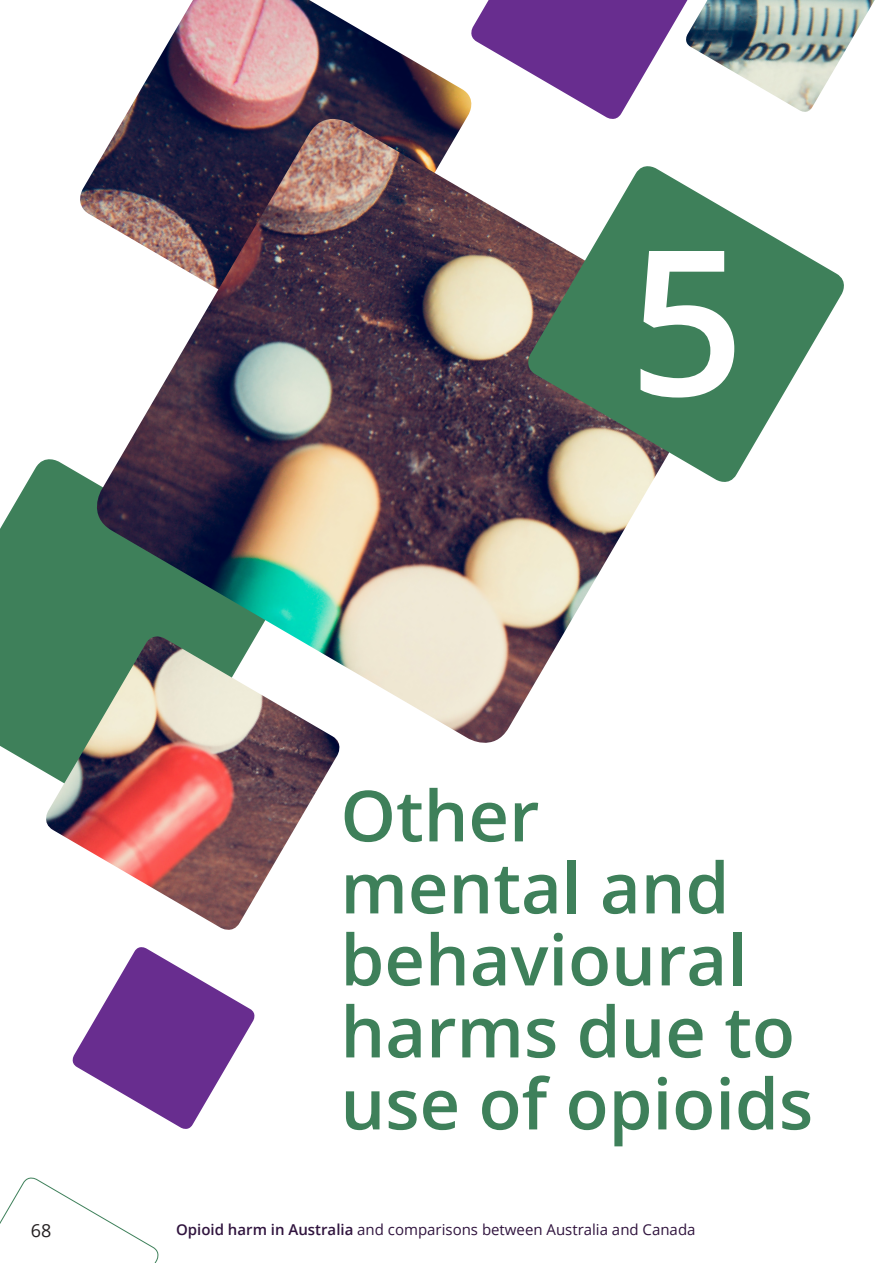
<style>
.page{position:relative;width:893px;height:1263px;background:#fff}
.page>*{position:absolute;margin:0;border:0;box-sizing:border-box;transform-origin:0 0}
.t1{font:600 202.5px "Open Sans";color:#fff}
.t2{font:600 70.5px/72px "Open Sans";color:#3e805a}
.t3{font:18px "Open Sans";color:#231f20}
.t4{font:15px "Open Sans";color:#30143e}
.s1{font-weight:600}
</style>
<div class="page">
<svg style="left:0;top:1177px;width:159px;height:86px"></svg>
<svg style="left:0;top:459px;width:86px;height:311px;background:#528d6b"></svg>
<img style="left:80px;top:0;width:387px;height:212px">
<img style="left:86px;top:119px;width:563px;height:624px">
<img style="left:41px;top:636px;width:303px;height:294px">
<svg style="left:523px;top:161px;width:321px;height:326px;fill:#3e805a"></svg>
<svg style="left:467px;top:0;width:216px;height:123px"></svg>
<img style="left:683px;top:0;width:192px;height:112px">
<svg style="left:72px;top:947px;width:183px;height:182px"></svg>
<h1 class="t1" style="left:629px;top:183px;width:117px">5</h1>
<h1 class="t2" style="left:340px;top:778px;width:474px">Other<br>mental and behavioural harms due to use of opioids</h1>
<p class="t3" style="left:31px;top:1218px;width:22px">68</p>
<p class="t4" style="left:176px;top:1219px;width:521px"><span class="s1">Opioid harm in Australia</span> and comparisons between Australia and Canada</p>
</div>
